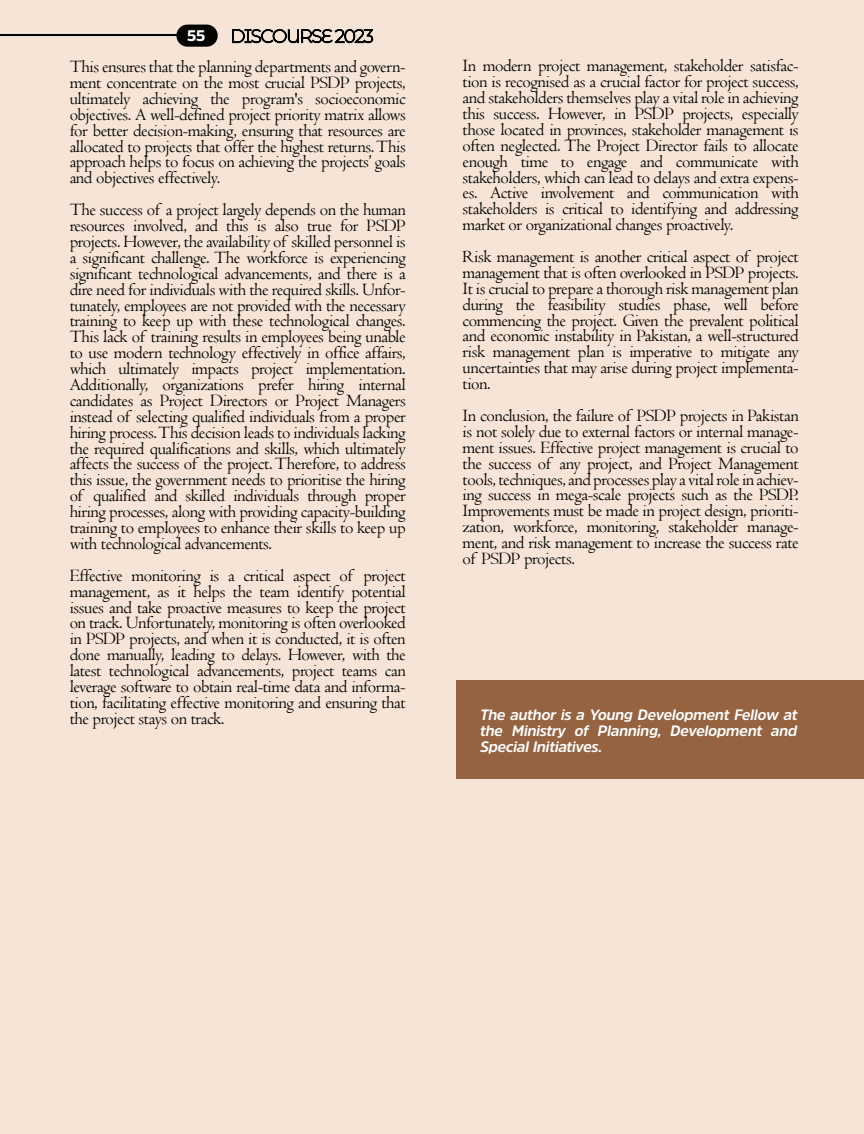
<style>
.page{position:relative;width:864px;height:1134px;background:#f6e5d7}
.page>*{position:absolute;margin:0;border:0;box-sizing:border-box;transform-origin:0 0}
.t1{font:18px/15.9px "Centaur";letter-spacing:-.025em;color:#040503;text-align:justify}
.t2{font:900 15.15px "Amsi Pro";color:#fff}
.t3{font:italic 700 15px/15.9px "Amsi Pro";letter-spacing:-.025em;color:#fff;text-align:justify}
</style>
<div class="page">
<svg style="left:0;top:34px;width:176px;height:2px"></svg>
<svg style="left:232px;top:29px;width:142px;height:15px"></svg>
<div style="left:177px;top:25px;width:40px;height:21px;background:#040503;border-radius:10px"></div>
<div style="left:176px;top:25px;width:42px;height:22px;border:2px solid #040503;border-radius:10px"></div>
<div style="left:456px;top:681px;width:408px;height:98px;background:#956340"></div>
<p class="t2" style="left:187px;top:25px;width:20px">55</p>
<p class="t1" style="left:70px;top:58px;width:338px">This ensures that the planning departments and govern&shy;ment concentrate on the most crucial PSDP projects, ultimately achieving the program's socioeconomic objectives. A well-defined project priority matrix allows for better decision-making, ensuring that resources are allocated to projects that offer the highest returns. This approach helps to focus on achieving the projects’ goals and objectives effectively.</p>
<p class="t1" style="left:70px;top:202px;width:338px">The success of a project largely depends on the human resources involved, and this is also true for PSDP projects. However, the availability of skilled personnel is a significant challenge. The workforce is experiencing significant technological advancements, and there is a dire need for individuals with the required skills. Unfor&shy;tunately, employees are not provided with the necessary training to keep up with these technological changes.<br>This lack of training results in employees being unable to use modern technology effectively in office affairs, which ultimately impacts project implementation.<br>Additionally, organizations prefer hiring internal candidates as Project Directors or Project Managers instead of selecting qualified individuals from a proper hiring process. This decision leads to individuals lacking the required qualifications and skills, which ultimately affects the success of the project. Therefore, to address this issue, the government needs to prioritise the hiring of qualified and skilled individuals through proper hiring processes, along with providing capacity-building training to employees to enhance their skills to keep up with technological advancements.</p>
<p class="t1" style="left:70px;top:567px;width:338px">Effective monitoring is a critical aspect of project management, as it helps the team identify potential issues and take proactive measures to keep the project on track. Unfortunately, monitoring is often overlooked in PSDP projects, and when it is conducted, it is often done manually, leading to delays. However, with the latest technological advancements, project teams can leverage software to obtain real-time data and informa&shy;tion, facilitating effective monitoring and ensuring that the project stays on track.</p>
<p class="t1" style="left:463px;top:58px;width:338px">In modern project management, stakeholder satisfac&shy;tion is recognised as a crucial factor for project success, and stakeholders themselves play a vital role in achieving this success. However, in PSDP projects, especially those located in provinces, stakeholder management is often neglected. The Project Director fails to allocate enough time to engage and communicate with stakeholders, which can lead to delays and extra expens&shy;es. Active involvement and communication with stakeholders is critical to identifying and addressing market or organizational changes proactively.</p>
<p class="t1" style="left:463px;top:248px;width:338px">Risk management is another critical aspect of project management that is often overlooked in PSDP projects.<br>It is crucial to prepare a thorough risk management plan during the feasibility studies phase, well before commencing the project. Given the prevalent political and economic instability in Pakistan, a well-structured risk management plan is imperative to mitigate any uncertainties that may arise during project implementa&shy;tion.</p>
<p class="t1" style="left:463px;top:407px;width:338px">In conclusion, the failure of PSDP projects in Pakistan is not solely due to external factors or internal manage&shy;ment issues. Effective project management is crucial to the success of any project, and Project Management tools, techniques, and processes play a vital role in achiev&shy;ing success in mega-scale projects such as the PSDP.<br>Improvements must be made in project design, prioriti&shy;zation, workforce, monitoring, stakeholder manage&shy;ment, and risk management to increase the success rate of PSDP projects.</p>
<p class="t3" style="left:480px;top:707px;width:319px">The author is a Young Development Fellow at the Ministry of Planning, Development and Special Initiatives.</p>
</div>
